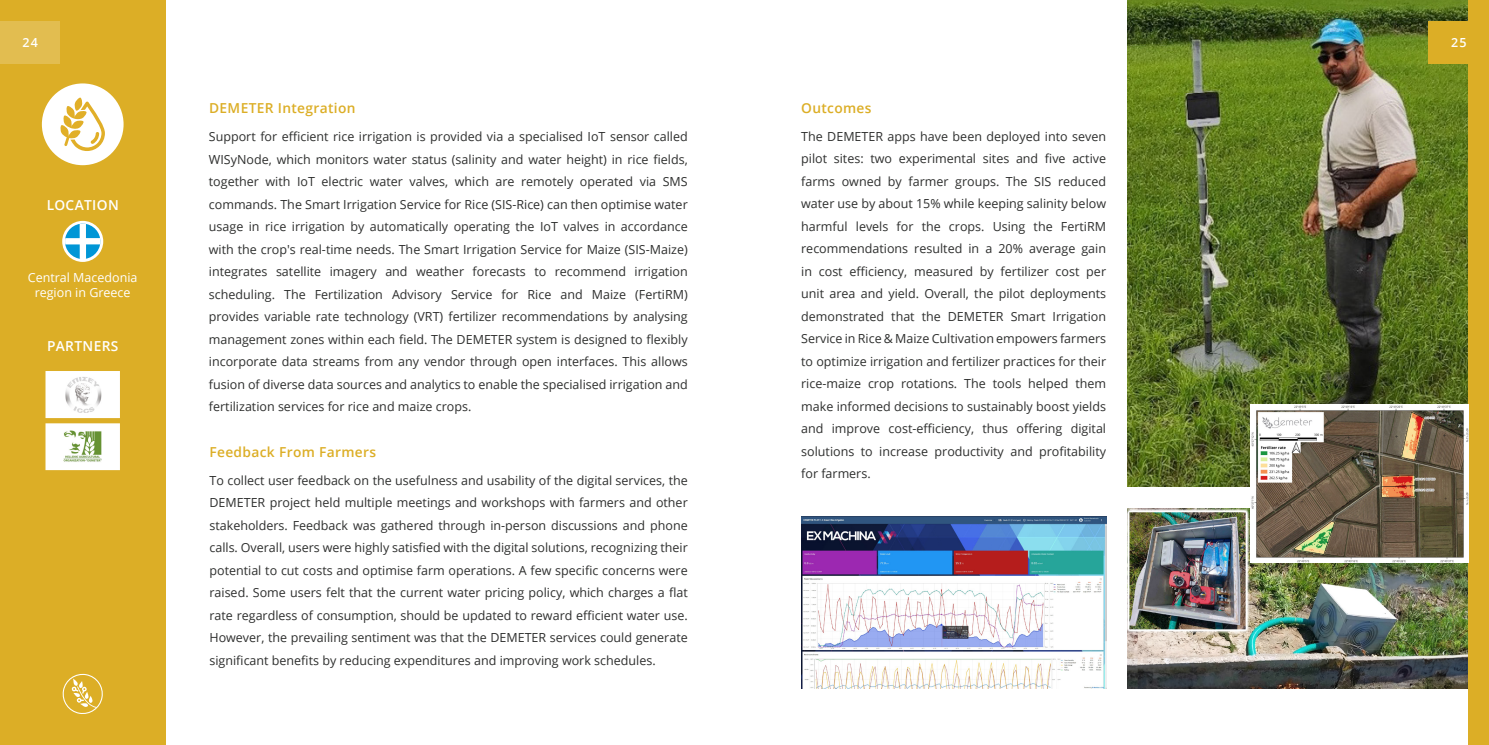
<style>
.page{position:relative;width:1489px;height:745px;background:#fff}
.page>*{position:absolute;margin:0;border:0;box-sizing:border-box;transform-origin:0 0}
.t1{font:600 13.75px "Open Sans";letter-spacing:.025em;color:#dcae26}
.t2{font:600 13.75px "Open Sans";letter-spacing:.025em;color:#fff}
.t3{font:12.5px/22.5px "Open Sans";color:#2e2f2e;text-align:justify}
.t4{font:12.5px "Open Sans";color:#fff}
.t5{font:600 12.5px "Open Sans";color:#fff}
</style>
<div class="page">
<img style="left:1127px;top:508px;width:341px;height:179px">
<img style="left:1127px;top:0;width:341px;height:486px">
<div style="left:0;top:0;width:165px;height:744px;background:#dcae26"></div>
<img style="left:51px;top:429px;width:63px;height:35px">
<div style="left:45px;top:423px;width:75px;height:47px;border:5px solid #fff"></div>
<img style="left:51px;top:377px;width:63px;height:35px">
<div style="left:45px;top:371px;width:75px;height:47px;border:5px solid #fff"></div>
<svg style="left:62px;top:673px;width:41px;height:41px"></svg>
<svg style="left:62px;top:221px;width:41px;height:41px"></svg>
<svg style="left:63px;top:222px;width:39px;height:39px;background:#98cacd"></svg>
<div style="left:42px;top:83px;width:82px;height:82px;background:#fff;border-radius:50%"></div>
<svg style="left:60px;top:97px;width:45px;height:54px"></svg>
<div style="left:0;top:21px;width:60px;height:42px;background:#e2bd50"></div>
<div style="left:1468px;top:0;width:20px;height:744px;background:#dcae26"></div>
<div style="left:1428px;top:21px;width:60px;height:42px;background:#dcae26"></div>
<img style="left:801px;top:516px;width:305px;height:171px">
<img style="left:1249px;top:404px;width:219px;height:158px">
<p class="t5" style="left:22px;top:34px;width:17px">24</p>
<p class="t5" style="left:1450px;top:34px;width:17px">25</p>
<p class="t2" style="left:47px;top:195px;width:74px">LOCATION</p>
<p class="t4" style="left:28px;top:269px;width:111px">Central Macedonia</p>
<p class="t4" style="left:35px;top:284px;width:97px">region in Greece</p>
<p class="t2" style="left:47px;top:336px;width:73px">PARTNERS</p>
<p class="t1" style="left:209px;top:99px;width:148px">DEMETER Integration</p>
<p class="t3" style="left:209px;top:125px;width:480px">Support for efficient rice irrigation is provided via a specialised IoT sensor called WISyNode, which monitors water status (salinity and water height) in rice fields, together with IoT electric water valves, which are remotely operated via SMS commands. The Smart Irrigation Service for Rice (SIS-Rice) can then optimise water usage in rice irrigation by automatically operating the IoT valves in accordance with the crop's real-time needs. The Smart Irrigation Service for Maize (SIS-Maize) integrates satellite imagery and weather forecasts to recommend irrigation scheduling. The Fertilization Advisory Service for Rice and Maize (FertiRM) provides variable rate technology (VRT) fertilizer recommendations by analysing management zones within each field. The DEMETER system is designed to flexibly incorporate data streams from any vendor through open interfaces. This allows fusion of diverse data sources and analytics to enable the specialised irrigation and fertilization services for rice and maize crops.</p>
<p class="t1" style="left:209px;top:442px;width:168px">Feedback From Farmers</p>
<p class="t3" style="left:209px;top:468px;width:480px">To collect user feedback on the usefulness and usability of the digital services, the DEMETER project held multiple meetings and workshops with farmers and other stakeholders. Feedback was gathered through in-person discussions and phone calls. Overall, users were highly satisfied with the digital solutions, recognizing their potential to cut costs and optimise farm operations. A few specific concerns were raised. Some users felt that the current water pricing policy, which charges a flat rate regardless of consumption, should be updated to reward efficient water use.<br>However, the prevailing sentiment was that the DEMETER services could generate significant benefits by reducing expenditures and improving work schedules.</p>
<p class="t1" style="left:801px;top:99px;width:72px">Outcomes</p>
<p class="t3" style="left:801px;top:124px;width:306px">The DEMETER apps have been deployed into seven pilot sites: two experimental sites and five active farms owned by farmer groups. The SIS reduced water use by about 15% while keeping salinity below harmful levels for the crops. Using the FertiRM recommendations resulted in a 20% average gain in cost efficiency, measured by fertilizer cost per unit area and yield. Overall, the pilot deployments demonstrated that the DEMETER Smart Irrigation Service in Rice &amp; Maize Cultivation empowers farmers to optimize irrigation and fertilizer practices for their rice-maize crop rotations. The tools helped them make informed decisions to sustainably boost yields and improve cost-efficiency, thus offering digital solutions to increase productivity and profitability for farmers.</p>
</div>
